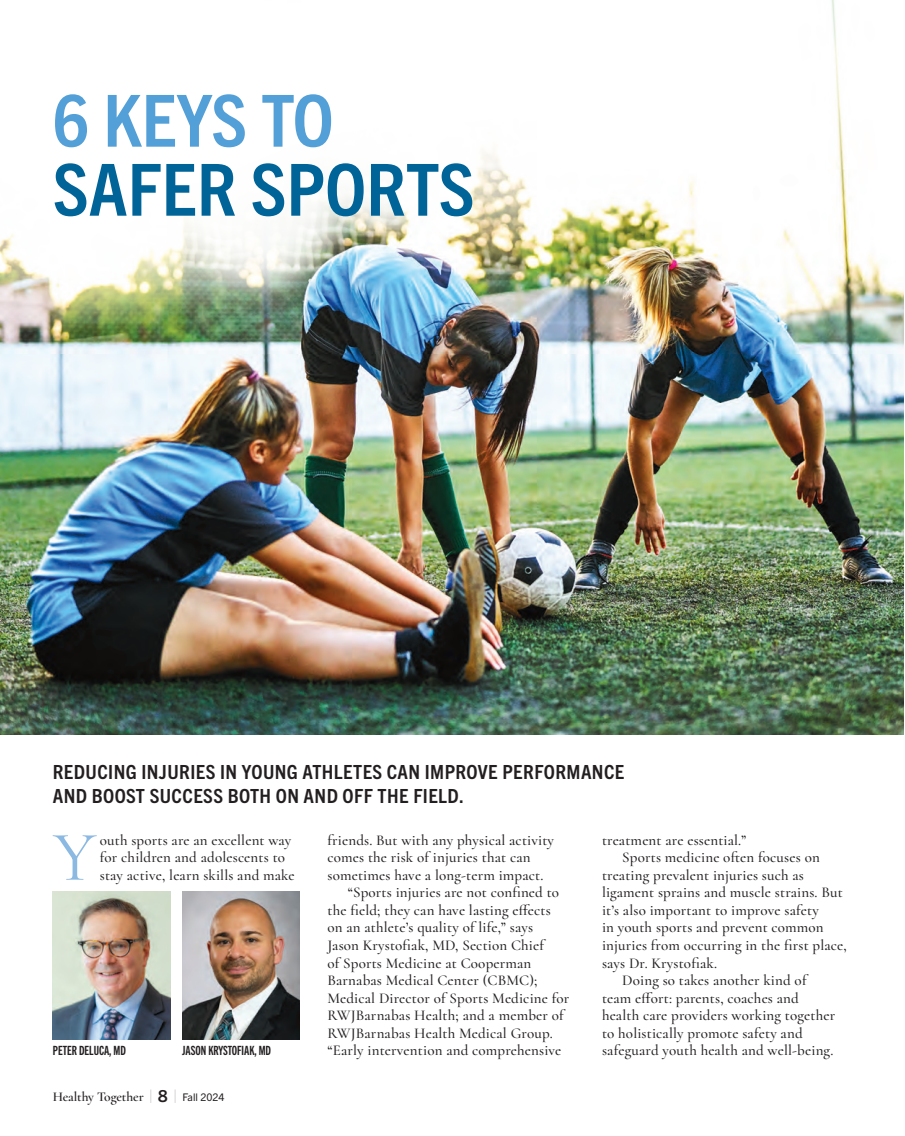
<style>
.page{position:relative;width:905px;height:1136px;background:#fff}
.page>*{position:absolute;margin:0;border:0;box-sizing:border-box;transform-origin:0 0}
.t1{font:700 condensed 72px "Trade Gothic Next LT Pro";color:#006499;scale:1.05 1}
.t2{font:700 condensed 72px "Trade Gothic Next LT Pro";letter-spacing:-.005em;color:#539fd7;scale:1.05 1}
.t3{font:71.1px "Cormorant";color:#8cb9e2}
.t4{font:700 condensed 19.5px/24px "Trade Gothic Next LT Pro";letter-spacing:.02em;color:#231f20;scale:1.05 1}
.t5{font:500 15px/17.5px "Cormorant";letter-spacing:.01em;color:#231f20}
.t6{font:600 13.5px "Cormorant";letter-spacing:-.01em;color:#231f20}
.t7{font:12.75px "Trade Gothic Next LT Pro Bd Cm";color:#231f20}
.s1{font-family:"Trade Gothic Next LT Pro";font-weight:300;font-size:17.1px;color:#808285}
.s2{font-family:"Trade Gothic Next LT Pro";font-weight:700;font-size:16.5px}
.s3{font-family:"Trade Gothic Next LT Pro";font-weight:400;font-size:10.5px}
</style>
<div class="page">
<img style="left:0;top:336px;width:903px;height:398px">
<img style="left:0;top:0;width:904px;height:336px">
<img style="left:53px;top:891px;width:118px;height:147px">
<img style="left:182px;top:891px;width:118px;height:147px">
<svg style="left:162px;top:101px;width:195px;height:195px"></svg>
<div style="left:312px;top:91px;width:146px;height:146px;background:#fff;border-radius:50%"></div>
<h1 class="t2" style="left:53px;top:71px;width:269px">6 KEYS TO</h1>
<h1 class="t1" style="left:53px;top:140px;width:403px">SAFER SPORTS</h1>
<h3 class="t4" style="left:53px;top:758px;width:546px">REDUCING INJURIES IN YOUNG ATHLETES CAN IMPROVE PERFORMANCE<br>AND BOOST SUCCESS BOTH ON AND OFF THE FIELD.</h3>
<h2 class="t3" style="left:53px;top:813px;width:45px">Y</h2>
<p class="t5" style="left:100px;top:830px;width:196px">outh sports are an excellent way for children and adolescents to stay active, learn skills and make</p>
<p class="t7" style="left:53px;top:1042px;width:75px">PETER DELUCA, MD</p>
<p class="t7" style="left:182px;top:1042px;width:90px">JASON KRYSTOFIAK, MD</p>
<p class="t6" style="left:53px;top:1088px;width:173px">Healthy Together <span class="s1">|</span> <span class="s2">8</span> <span class="s1">|</span> <span class="s3">Fall 2024</span></p>
<p class="t5" style="left:327px;top:830px;width:228px">friends. But with any physical activity</p>
<p class="t5" style="left:327px;top:848px;width:205px">comes the risk of injuries that can</p>
<p class="t5" style="left:327px;top:866px;width:217px">sometimes have a long-term impact.</p>
<p class="t5" style="left:348px;top:883px;width:213px">“Sports injuries are not confined to</p>
<p class="t5" style="left:327px;top:901px;width:225px">the field; they can have lasting effects</p>
<p class="t5" style="left:327px;top:918px;width:207px">on an athlete’s quality of life,” says</p>
<p class="t5" style="left:327px;top:936px;width:218px">Jason Krystofiak, MD, Section Chief</p>
<p class="t5" style="left:327px;top:953px;width:205px">of Sports Medicine at Cooperman</p>
<p class="t5" style="left:327px;top:971px;width:212px">Barnabas Medical Center (CBMC);</p>
<p class="t5" style="left:327px;top:988px;width:243px">Medical Director of Sports Medicine for</p>
<p class="t5" style="left:327px;top:1006px;width:238px">RWJBarnabas Health; and a member of</p>
<p class="t5" style="left:327px;top:1024px;width:227px">RWJBarnabas Health Medical Group.</p>
<p class="t5" style="left:327px;top:1041px;width:235px">“Early intervention and comprehensive</p>
<p class="t5" style="left:602px;top:830px;width:146px">treatment are essential.”</p>
<p class="t5" style="left:622px;top:848px;width:199px">Sports medicine often focuses on</p>
<p class="t5" style="left:602px;top:866px;width:203px">treating prevalent injuries such as</p>
<p class="t5" style="left:602px;top:883px;width:242px">ligament sprains and muscle strains. But</p>
<p class="t5" style="left:602px;top:901px;width:218px">it’s also important to improve safety</p>
<p class="t5" style="left:602px;top:918px;width:223px">in youth sports and prevent common</p>
<p class="t5" style="left:602px;top:936px;width:246px">injuries from occurring in the first place,</p>
<p class="t5" style="left:602px;top:953px;width:116px">says Dr. Krystofiak.</p>
<p class="t5" style="left:622px;top:971px;width:186px">Doing so takes another kind of</p>
<p class="t5" style="left:602px;top:988px;width:198px">team effort: parents, coaches and</p>
<p class="t5" style="left:602px;top:1006px;width:235px">health care providers working together</p>
<p class="t5" style="left:602px;top:1024px;width:202px">to holistically promote safety and</p>
<p class="t5" style="left:602px;top:1041px;width:233px">safeguard youth health and well-being.</p>
</div>
